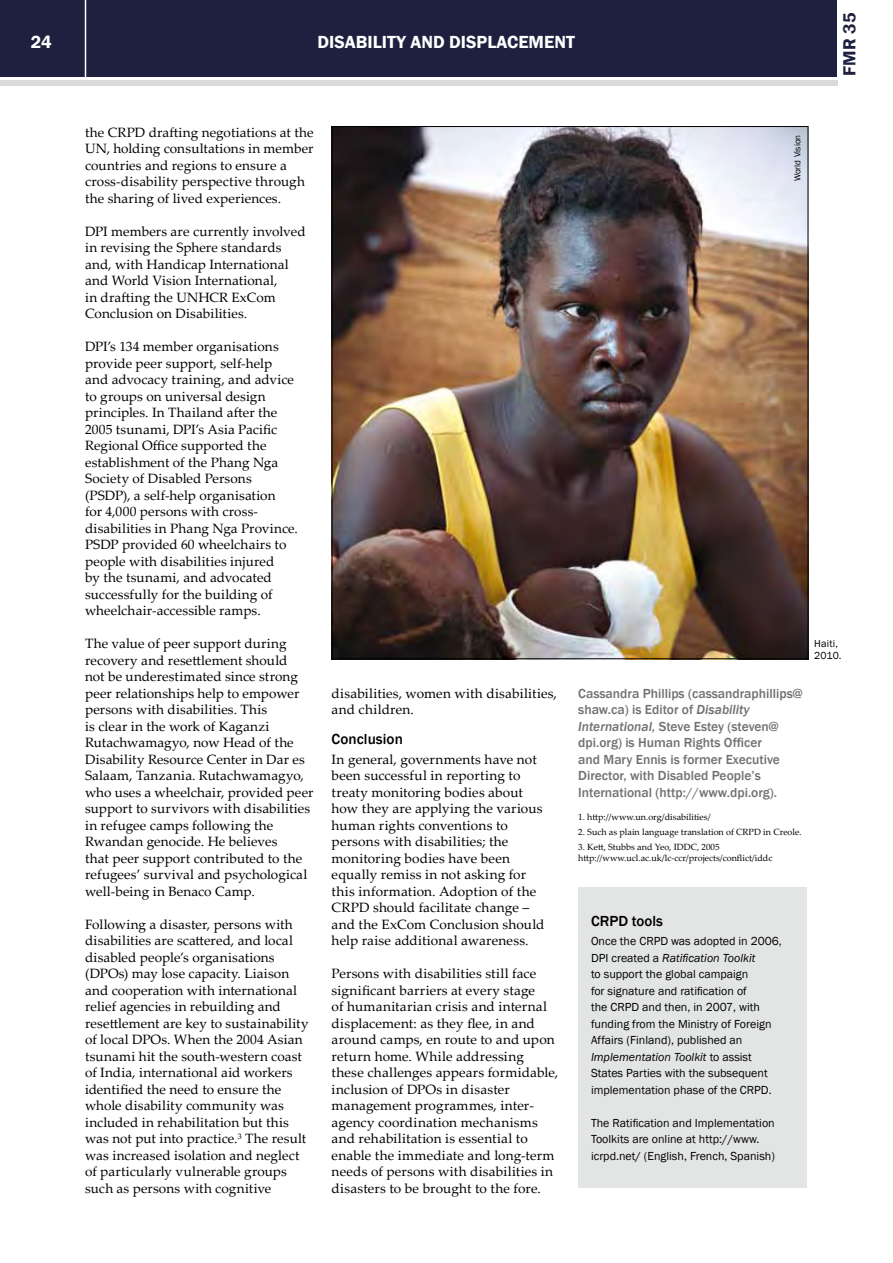
<style>
.page{position:relative;width:893px;height:1263px;background:#fff}
.page>*{position:absolute;margin:0;border:0;box-sizing:border-box;transform-origin:0 0}
.t1{font:600 18px "Franklin Gothic";color:#fff}
.t2{font:600 18px "Franklin Gothic";color:#1f203f}
.t3{font:500 15px "Franklin Gothic";letter-spacing:.005em;color:#000}
.t4{font:13.5px/16.5px "Palatino Linotype";letter-spacing:.01em;color:#000}
.t5{font:500 13.5px/16.5px "Franklin Gothic";color:#707172}
.t6{font:12px/16.5px "Franklin Gothic";color:#000}
.t7{font:10.5px/12.6px "Franklin Gothic";letter-spacing:.01em;color:#000}
.t8{font:9px/10.8px "Palatino Linotype";color:#000}
.t9{font:9px "Franklin Gothic";color:#000}
.s1{font-style:italic}
</style>
<div class="page">
<div style="left:0;top:0;width:836px;height:77px;background:#1f203f"></div>
<div style="left:0;top:80px;width:837px;height:5px;background:#d9dadb"></div>
<hr style="left:85px;top:0;width:1px;height:78px;background:#fff">
<div style="left:578px;top:887px;width:228px;height:301px;background:#e3e4e4"></div>
<img style="left:334px;top:128px;width:472px;height:529px">
<h1 class="t1" style="left:31px;top:31px;width:22px">24</h1>
<h1 class="t1" style="left:318px;top:31px;width:259px">DISABILITY AND DISPLACEMENT</h1>
<h1 class="t2" style="left:838px;top:76px;width:64px;rotate:-90deg">FMR 35</h1>
<p class="t4" style="left:85px;top:123px;width:230px">the CRPD drafting negotiations at the UN, holding consultations in member countries and regions to ensure a cross-disability perspective through the sharing of lived experiences.</p>
<p class="t4" style="left:85px;top:222px;width:222px">DPI members are currently involved in revising the Sphere standards and, with Handicap International and World Vision International,<br>in drafting the UNHCR ExCom<br>Conclusion on Disabilities.</p>
<p class="t4" style="left:85px;top:338px;width:214px">DPI’s 134 member organisations provide peer support, self-help and advocacy training, and advice to groups on universal design principles. In Thailand after the<br>2005 tsunami, DPI’s Asia Pacific<br>Regional Office supported the establishment of the Phang Nga<br>Society of Disabled Persons (PSDP), a self-help organisation<br>for 4,000 persons with cross&shy;disabilities in Phang Nga Province.<br>PSDP provided 60 wheelchairs to people with disabilities injured<br>by the tsunami, and advocated successfully for the building of wheelchair-accessible ramps.</p>
<p class="t4" style="left:85px;top:635px;width:230px">The value of peer support during recovery and resettlement should<br>not be underestimated since strong peer relationships help to empower persons with disabilities. This<br>is clear in the work of Kaganzi Rutachwamagyo, now Head of the Disability Resource Center in Dar es Salaam, Tanzania. Rutachwamagyo, who uses a wheelchair, provided peer support to survivors with disabilities in refugee camps following the Rwandan genocide. He believes<br>that peer support contributed to the refugees’ survival and psychological well-being in Benaco Camp.</p>
<p class="t4" style="left:85px;top:915px;width:225px">Following a disaster, persons with disabilities are scattered, and local disabled people’s organisations (DPOs) may lose capacity. Liaison and cooperation with international relief agencies in rebuilding and resettlement are key to sustainability of local DPOs. When the 2004 Asian tsunami hit the south-western coast of India, international aid workers identified the need to ensure the whole disability community was included in rehabilitation but this was not put into practice.<sup>3</sup> The result was increased isolation and neglect of particularly vulnerable groups such as persons with cognitive</p>
<p class="t4" style="left:332px;top:684px;width:227px">disabilities, women with disabilities, and children.</p>
<p class="t3" style="left:332px;top:730px;width:73px">Conclusion</p>
<p class="t4" style="left:332px;top:750px;width:214px">In general, governments have not been successful in reporting to treaty monitoring bodies about how they are applying the various human rights conventions to persons with disabilities; the monitoring bodies have been equally remiss in not asking for this information. Adoption of the<br>CRPD should facilitate change – and the ExCom Conclusion should help raise additional awareness.</p>
<p class="t4" style="left:332px;top:965px;width:228px">Persons with disabilities still face significant barriers at every stage<br>of humanitarian crisis and internal displacement: as they flee, in and around camps, en route to and upon return home. While addressing these challenges appears formidable, inclusion of DPOs in disaster management programmes, inter&shy;agency coordination mechanisms and rehabilitation is essential to enable the immediate and long-term needs of persons with disabilities in disasters to be brought to the fore.</p>
<p class="t9" style="left:792px;top:181px;width:48px;rotate:-90deg">World Vision</p>
<p class="t5" style="left:578px;top:685px;width:226px">Cassandra Phillips (cassandraphillips@ shaw.ca) is Editor of <span class="s1">Disability International,</span> Steve Estey (steven@ dpi.org) is Human Rights Officer<br>and Mary Ennis is former Executive Director, with Disabled People’s International (http://www.dpi.org).</p>
<p class="t8" style="left:578px;top:811px;width:134px">1. http://www.un.org/disabilities/</p>
<p class="t8" style="left:578px;top:826px;width:225px">2. Such as plain language translation of CRPD in Creole.</p>
<p class="t8" style="left:578px;top:841px;width:196px">3. Kett, Stubbs and Yeo, IDDC, 2005 http://www.ucl.ac.uk/lc-ccr/projects/conflict/iddc</p>
<p class="t7" style="left:814px;top:637px;width:29px">Haiti,<br>2010.</p>
<p class="t3" style="left:591px;top:911px;width:73px">CRPD tools</p>
<p class="t6" style="left:591px;top:933px;width:192px">Once the CRPD was adopted in 2006, DPI created a <span class="s1">Ratification Toolkit<br></span>to support the global campaign<br>for signature and ratification of<br>the CRPD and then, in 2007, with funding from the Ministry of Foreign Affairs (Finland), published an <span class="s1">Implementation Toolkit</span> to assist States Parties with the subsequent implementation phase of the CRPD.</p>
<p class="t6" style="left:591px;top:1115px;width:185px">The Ratification and Implementation<br>Toolkits are online at http://www. icrpd.net/ (English, French, Spanish)</p>
</div>
